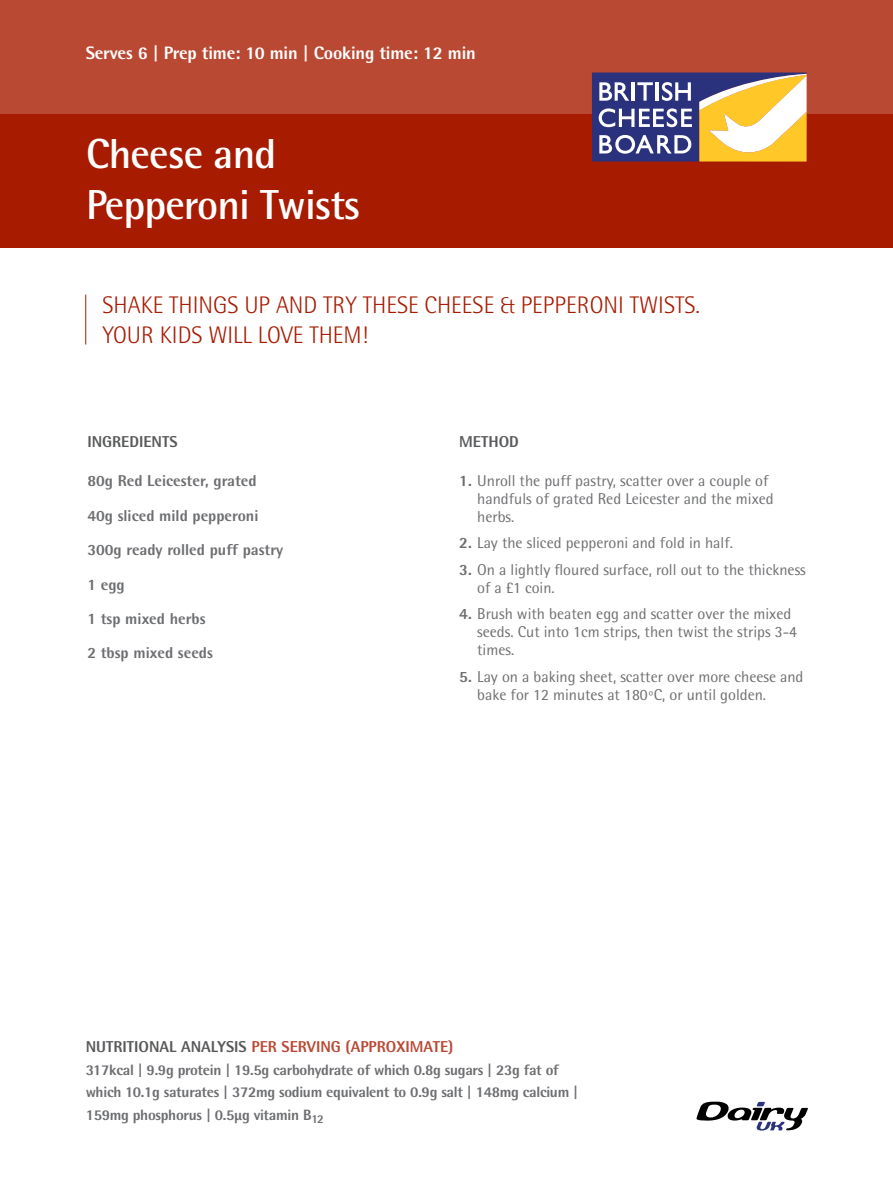
<style>
.page{position:relative;width:893px;height:1191px;background:#fff}
.page>*{position:absolute;margin:0;border:0;box-sizing:border-box;transform-origin:0 0}
.t1{font:700 42px/51px "Rotis Semi Sans";letter-spacing:-.02em;color:#fff}
.t2{font:300 24px/30px "Rotis Semi Sans";color:#a71b00}
.t3{font:800 18px "Rotis Semi Sans";letter-spacing:-.01em;color:#fff}
.t4{font:15.75px/18px "Rotis Semi Sans";color:#6d6e71}
.t5{font:800 15.75px/34.5px "Rotis Semi Sans";color:#6d6e71}
.t6{font:800 15.75px "Rotis Semi Sans";color:#b94933}
.t7{font:800 15.75px "Rotis Semi Sans";color:#58595b}
.t8{font:800 15px/22.5px "Rotis Semi Sans";letter-spacing:-.02em;color:#6d6e71}
.s1{font-weight:800}
.s2{color:#58595b}
</style>
<div class="page">
<div style="left:0;top:0;width:893px;height:248px;background:#b94933"></div>
<div style="left:0;top:115px;width:893px;height:133px;background:#a71b00"></div>
<svg style="left:592px;top:72px;width:215px;height:90px;background:#a09289"></svg>
<svg style="left:696px;top:1101px;width:112px;height:29px"></svg>
<hr style="left:85px;top:294px;width:1px;height:50px;background:#a71b00">
<p class="t3" style="left:86px;top:41px;width:392px">Serves 6 | Prep time: 10 min | Cooking time: 12 min</p>
<h1 class="t1" style="left:86px;top:127px;width:276px">Cheese and<br>Pepperoni Twists</h1>
<h2 class="t2" style="left:102px;top:290px;width:599px">SHAKE THINGS UP AND TRY THESE CHEESE &amp; PEPPERONI TWISTS.<br>YOUR KIDS WILL LOVE THEM!</h2>
<p class="t7" style="left:87px;top:431px;width:92px">Ingredients</p>
<p class="t5" style="left:87px;top:463px;width:197px">80g Red Leicester, grated<br>40g sliced mild pepperoni<br>300g ready rolled puff pastry<br>1 egg<br>1 tsp mixed herbs<br>2 tbsp mixed seeds</p>
<p class="t7" style="left:459px;top:431px;width:61px">Method</p>
<p class="t4" style="left:477px;top:471px;width:298px;text-indent:-18px"><span class="s1">1.</span> Unroll the puff pastry, scatter over a couple of handfuls of grated Red Leicester and the mixed herbs.</p>
<p class="t4" style="left:459px;top:534px;width:275px"><span class="s1">2.</span> Lay the sliced pepperoni and fold in half.</p>
<p class="t4" style="left:477px;top:560px;width:330px;text-indent:-18px"><span class="s1">3.</span> On a lightly floured surface, roll out to the thickness of a £1 coin.</p>
<p class="t4" style="left:477px;top:605px;width:321px;text-indent:-18px"><span class="s1">4.</span> Brush with beaten egg and scatter over the mixed seeds. Cut into 1cm strips, then twist the strips 3-4 times.</p>
<p class="t4" style="left:477px;top:667px;width:328px;text-indent:-18px"><span class="s1">5.</span> Lay on a baking sheet, scatter over more cheese and bake for 12 minutes at 180ºC, or until golden.</p>
<p class="t6" style="left:86px;top:1037px;width:369px"><span class="s2">Nutritional analysis</span> per SERVING (approximate)</p>
<p class="t8" style="left:86px;top:1058px;width:494px">317kcal | 9.9g protein | 19.5g carbohydrate of which 0.8g sugars | 23g fat of which 10.1g saturates | 372mg sodium equivalent to 0.9g salt | 148mg calcium |<br>159mg phosphorus | 0.5µg vitamin B<sub>12</sub></p>
</div>
